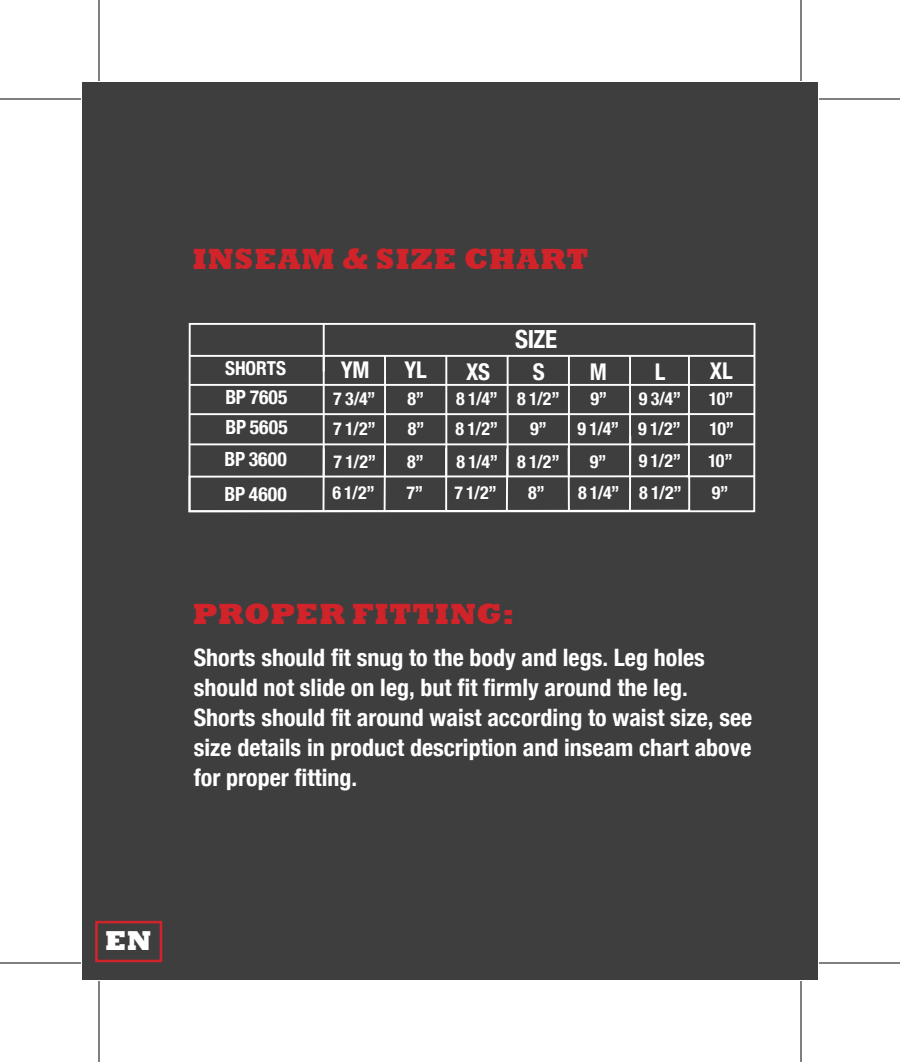
<style>
.page{position:relative;width:900px;height:1062px;background:#fff}
.page>*{position:absolute;margin:0;border:0;box-sizing:border-box;transform-origin:0 0}
.t1{font:800 30px "Rockwell";letter-spacing:.03em;color:#d1232a}
.t2{font:800 28.2px "Rockwell";color:#fff}
.t3{font:700 condensed 24.9px "Helvetica Neue";color:#fff}
.t4{font:700 condensed 24px/30px "Helvetica Neue";color:#fff}
.t5{font:700 condensed 23.1px "Helvetica Neue";letter-spacing:-.005em;color:#fff}
.t6{font:700 condensed 19.5px "Helvetica Neue";letter-spacing:.01em;color:#fff}
.t7{font:700 condensed 19.2px "Helvetica Neue";letter-spacing:-.005em;color:#fff}
.t8{font:700 condensed 18px/32.4px "Helvetica Neue";color:#fff}
</style>
<div class="page">
<div style="left:82px;top:82px;width:736px;height:898px;background:#3e3e3f"></div>
<div style="left:95px;top:921px;width:67px;height:41px;border:3px solid #d1232a"></div>
<hr style="left:190px;top:413px;width:500px;height:2px;background:#fff">
<hr style="left:190px;top:384px;width:500px;height:2px;background:#fff">
<hr style="left:190px;top:443px;width:500px;height:2px;background:#fff">
<hr style="left:323px;top:356px;width:2px;height:121px;background:#fff">
<hr style="left:445px;top:356px;width:2px;height:121px;background:#fff">
<hr style="left:384px;top:356px;width:2px;height:121px;background:#fff">
<hr style="left:507px;top:356px;width:2px;height:121px;background:#fff">
<hr style="left:568px;top:356px;width:2px;height:121px;background:#fff">
<div style="left:188px;top:323px;width:567px;height:189px;border:2px solid #fff"></div>
<hr style="left:323px;top:448px;width:2px;height:62px;background:#fff">
<hr style="left:445px;top:448px;width:2px;height:62px;background:#fff">
<hr style="left:384px;top:445px;width:2px;height:66px;background:#fff">
<hr style="left:506px;top:448px;width:2px;height:63px;background:#fff">
<hr style="left:568px;top:448px;width:2px;height:63px;background:#fff">
<div style="left:189px;top:475px;width:501px;height:37px;border:2px solid #fff"></div>
<hr style="left:629px;top:356px;width:2px;height:121px;background:#fff">
<hr style="left:629px;top:436px;width:2px;height:74px;background:#fff">
<hr style="left:688px;top:356px;width:2px;height:121px;background:#fff">
<hr style="left:686px;top:475px;width:69px;height:2px;background:#fff">
<hr style="left:686px;top:443px;width:69px;height:2px;background:#fff">
<hr style="left:686px;top:413px;width:69px;height:2px;background:#fff">
<hr style="left:687px;top:384px;width:68px;height:2px;background:#fff">
<hr style="left:189px;top:355px;width:565px;height:2px;background:#fff">
<hr style="left:323px;top:323px;width:2px;height:48px;background:#fff">
<hr style="left:0;top:98px;width:81px;height:2px;background:#000">
<hr style="left:819px;top:98px;width:81px;height:2px;background:#000">
<hr style="left:0;top:962px;width:81px;height:2px;background:#000">
<hr style="left:819px;top:962px;width:81px;height:2px;background:#000">
<hr style="left:98px;top:0;width:2px;height:81px;background:#000">
<hr style="left:98px;top:981px;width:2px;height:81px;background:#000">
<hr style="left:800px;top:0;width:2px;height:81px;background:#000">
<hr style="left:800px;top:981px;width:2px;height:81px;background:#000">
<p class="t1" style="left:193px;top:242px;width:397px">INSEAM &amp; SIZE CHART</p>
<p class="t3" style="left:515px;top:324px;width:44px">SIZE</p>
<p class="t7" style="left:225px;top:357px;width:62px">SHORTS</p>
<p class="t6" style="left:225px;top:385px;width:64px">BP 7605</p>
<p class="t6" style="left:225px;top:415px;width:64px">BP 5605</p>
<p class="t6" style="left:224px;top:447px;width:64px">BP 3600</p>
<p class="t5" style="left:341px;top:356px;width:30px">YM</p>
<p class="t5" style="left:404px;top:356px;width:24px">YL</p>
<p class="t5" style="left:466px;top:358px;width:25px">XS</p>
<p class="t5" style="left:533px;top:358px;width:13px">S</p>
<p class="t5" style="left:590px;top:358px;width:19px">M</p>
<p class="t5" style="left:655px;top:358px;width:12px">L</p>
<p class="t8" style="left:517px;top:384px;width:44px;line-height:29.4px;text-align:center">8 1/2”<br>9”</p>
<p class="t8" style="left:456px;top:383px;width:43px">8 1/4”</p>
<p class="t8" style="left:590px;top:383px;width:18px">9”</p>
<p class="t8" style="left:639px;top:383px;width:44px">9 3/4”</p>
<p class="t8" style="left:333px;top:383px;width:44px">7 3/4”</p>
<p class="t8" style="left:408px;top:383px;width:18px">8”</p>
<p class="t8" style="left:638px;top:412px;width:44px">9 1/2”</p>
<p class="t8" style="left:333px;top:412px;width:44px">7 1/2”</p>
<p class="t8" style="left:456px;top:412px;width:44px">8 1/2”</p>
<p class="t8" style="left:408px;top:412px;width:18px">8”</p>
<p class="t8" style="left:578px;top:412px;width:43px">9 1/4”</p>
<p class="t8" style="left:334px;top:445px;width:44px">7 1/2”</p>
<p class="t8" style="left:457px;top:445px;width:43px">8 1/4”</p>
<p class="t8" style="left:407px;top:445px;width:18px">8”</p>
<p class="t8" style="left:517px;top:445px;width:44px">8 1/2”</p>
<p class="t8" style="left:590px;top:445px;width:18px">9”</p>
<p class="t8" style="left:639px;top:445px;width:44px">9 1/2”</p>
<p class="t5" style="left:710px;top:357px;width:24px">XL</p>
<p class="t8" style="left:709px;top:383px;width:26px">10”</p>
<p class="t8" style="left:708px;top:412px;width:28px">10”<br>10”</p>
<p class="t6" style="left:224px;top:482px;width:64px">BP 4600</p>
<p class="t8" style="left:332px;top:476px;width:44px">6 1/2”</p>
<p class="t8" style="left:407px;top:476px;width:18px">7”</p>
<p class="t8" style="left:454px;top:476px;width:44px">7 1/2”</p>
<p class="t8" style="left:528px;top:476px;width:18px">8”</p>
<p class="t8" style="left:578px;top:476px;width:105px">8 1/4” 8 1/2”</p>
<p class="t8" style="left:712px;top:476px;width:18px">9”</p>
<p class="t1" style="left:193px;top:597px;width:323px">PROPER FITTING:</p>
<p class="t4" style="left:194px;top:642px;width:560px">Shorts should fit snug to the body and legs. Leg holes should not slide on leg, but fit firmly around the leg.<br>Shorts should fit around waist according to waist size, see size details in product description and inseam chart above for proper fitting.</p>
<p class="t2" style="left:105px;top:924px;width:48px">EN</p>
</div>
